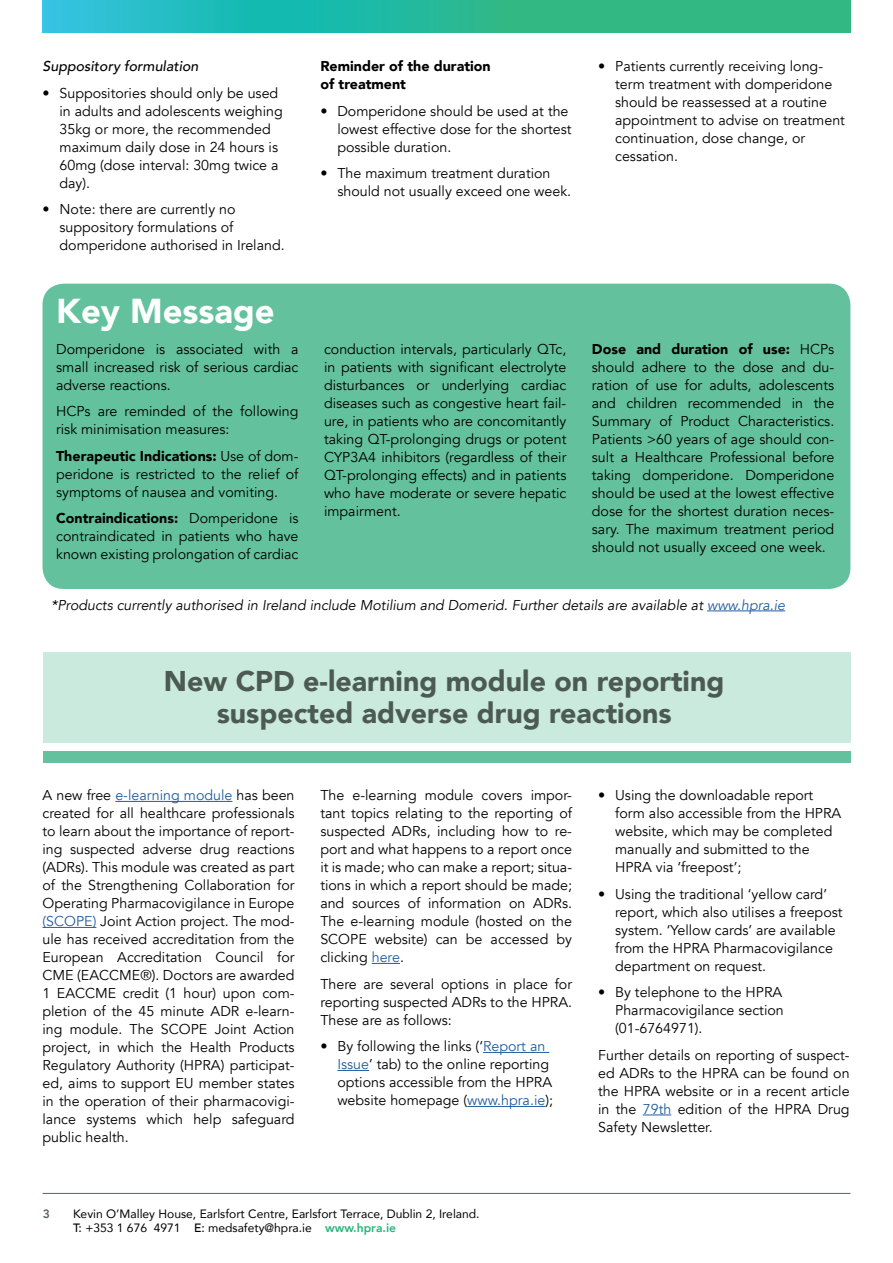
<style>
.page{position:relative;width:893px;height:1263px;background:#fff}
.page>*{position:absolute;margin:0;border:0;box-sizing:border-box;transform-origin:0 0}
.t1{font:900 34.5px "Avenir";color:#fff}
.t2{font:900 28.5px/31.5px "Avenir";color:#4c5a52;text-align:center}
.t3{font:14.25px/18px "Avenir";color:#000;text-align:justify}
.t4{font:italic 14.25px "Avenir";color:#000}
.t5{font:900 14.25px/18px "Avenir";color:#000}
.t6{font:italic 500 14.25px "Avenir";color:#000}
.t7{font:12.15px/14.5px "Avenir";color:#000}
.t8{font:800 12px "Avenir";color:#576363}
.s1{font-weight:900}
.s2{color:#215e9e}
.s3{font-weight:500}
.s4{font-weight:800;color:#27b67c}
</style>
<div class="page">
<svg style="left:43px;top:0;width:807px;height:32px;background:#29ba9f"></svg>
<hr style="left:43px;top:1193px;width:807px;height:1px;background:#576363">
<hr style="left:115px;top:801px;width:117px;height:1px;background:#215e9e">
<hr style="left:43px;top:927px;width:53px;height:1px;background:#215e9e">
<svg style="left:372px;top:963px;width:28px;height:1px"></svg>
<hr style="left:483px;top:1052px;width:66px;height:1px;background:#215e9e">
<hr style="left:337px;top:1070px;width:32px;height:1px;background:#215e9e">
<hr style="left:467px;top:1106px;width:78px;height:1px;background:#215e9e">
<svg style="left:643px;top:1114px;width:28px;height:1px"></svg>
<div style="left:43px;top:284px;width:807px;height:305px;background:#63c29d;border-radius:21px"></div>
<hr style="left:707px;top:610px;width:78px;height:1px;background:#215e9e">
<div style="left:43px;top:652px;width:807px;height:91px;background:#c9eadd"></div>
<div style="left:43px;top:752px;width:807px;height:11px;background:#63c29d"></div>
<p class="t6" style="left:43px;top:58px;width:158px">Suppository formulation</p>
<p class="t3" style="left:60px;top:84px;width:225px;text-align:left;text-indent:-17px">• Suppositories should only be used in adults and adolescents weighing<br>35kg or more, the recommended maximum daily dose in 24 hours is<br>60mg (dose interval: 30mg twice a day).</p>
<p class="t3" style="left:60px;top:200px;width:227px;text-align:left;text-indent:-17px">• Note: there are currently no suppository formulations of domperidone authorised in Ireland.</p>
<h1 class="t1" style="left:56px;top:281px;width:220px">Key Message</h1>
<p class="t3" style="left:56px;top:340px;width:244px">Domperidone is associated with a small increased risk of serious cardiac adverse reactions.</p>
<p class="t3" style="left:56px;top:402px;width:244px">HCPs are reminded of the following risk minimisation measures:</p>
<p class="t3" style="left:56px;top:447px;width:244px"><span class="s1">Therapeutic Indications:</span> Use of dom&shy;peridone is restricted to the relief of symptoms of nausea and vomiting.</p>
<p class="t3" style="left:56px;top:509px;width:244px"><span class="s1">Contraindications:</span> Domperidone is contraindicated in patients who have known existing prolongation of cardiac</p>
<p class="t5" style="left:320px;top:57px;width:172px">Reminder of the duration of treatment</p>
<p class="t3" style="left:337px;top:102px;width:236px;text-align:left;text-indent:-17px">• Domperidone should be used at the lowest effective dose for the shortest possible duration.</p>
<p class="t3" style="left:337px;top:164px;width:235px;text-indent:-17px">• The maximum treatment duration should not usually exceed one week.</p>
<p class="t3" style="left:615px;top:57px;width:231px;text-align:left;text-indent:-17px">• Patients currently receiving long&shy;term treatment with domperidone should be reassessed at a routine appointment to advise on treatment continuation, dose change, or cessation.</p>
<p class="t3" style="left:324px;top:340px;width:244px">conduction intervals, particularly QTc, in patients with significant electrolyte disturbances or underlying cardiac diseases such as congestive heart fail&shy;ure, in patients who are concomitantly taking QT-prolonging drugs or potent CYP3A4 inhibitors (regardless of their QT-prolonging effects) and in patients who have moderate or severe hepatic impairment.</p>
<p class="t3" style="left:592px;top:340px;width:244px"><span class="s1">Dose and duration of use:</span> HCPs should adhere to the dose and du&shy;ration of use for adults, adolescents and children recommended in the Summary of Product Characteristics.<br>Patients &gt;60 years of age should con&shy;sult a Healthcare Professional before taking domperidone. Domperidone should be used at the lowest effective dose for the shortest duration neces&shy;sary. The maximum treatment period should not usually exceed one week.</p>
<p class="t4" style="left:51px;top:596px;width:736px">*Products currently authorised in Ireland include Motilium and Domerid. Further details are available at <span class="s2">www.hpra.ie</span></p>
<h2 class="t2" style="left:164px;top:665px;width:562px">New CPD e-learning module on reporting suspected adverse drug reactions</h2>
<p class="t3" style="left:43px;top:787px;width:254px">A new free <span class="s2">e-learning module</span> has been created for all healthcare professionals to learn about the importance of report&shy;ing suspected adverse drug reactions (ADRs). This module was created as part of the Strengthening Collaboration for Operating Pharmacovigilance in Europe <span class="s2">(SCOPE)</span> Joint Action project. The mod&shy;ule has received accreditation from the European Accreditation Council for CME (EACCME®). Doctors are awarded 1 EACCME credit (1 hour) upon com&shy;pletion of the 45 minute ADR e-learn&shy;ing module. The SCOPE Joint Action project, in which the Health Products Regulatory Authority (HPRA) participat&shy;ed, aims to support EU member states in the operation of their pharmacovigi&shy;lance systems which help safeguard public health.</p>
<p class="t3" style="left:320px;top:787px;width:253px">The e-learning module covers impor&shy;tant topics relating to the reporting of suspected ADRs, including how to re&shy;port and what happens to a report once it is made; who can make a report; situa&shy;tions in which a report should be made; and sources of information on ADRs.<br>The e-learning module (hosted on the SCOPE website) can be accessed by clicking <span class="s2">here</span>.</p>
<p class="t3" style="left:320px;top:975px;width:253px">There are several options in place for reporting suspected ADRs to the HPRA.<br>These are as follows:</p>
<p class="t3" style="left:337px;top:1038px;width:217px;text-align:left;text-indent:-17px">• By following the links (‘<span class="s2">Report an Issue</span>’ tab) to the online reporting options accessible from the HPRA website homepage (<span class="s2">www.hpra.ie</span>);</p>
<p class="t8" style="left:43px;top:1204px;width:9px">3</p>
<p class="t7" style="left:73px;top:1206px;width:408px">Kevin O’Malley House, Earlsfort Centre, Earlsfort Terrace, Dublin 2, Ireland.<br><span class="s3">T:</span> +353 1 676 4971 <span class="s3">E:</span> medsafety@hpra.ie <span class="s4">www.hpra.ie</span></p>
<p class="t3" style="left:615px;top:787px;width:228px;text-align:left;text-indent:-17px">• Using the downloadable report form also accessible from the HPRA website, which may be completed manually and submitted to the<br>HPRA via ‘freepost’;</p>
<p class="t3" style="left:615px;top:885px;width:229px;text-align:left;text-indent:-17px">• Using the traditional ‘yellow card’ report, which also utilises a freepost system. ‘Yellow cards’ are available from the HPRA Pharmacovigilance department on request.</p>
<p class="t3" style="left:615px;top:984px;width:170px;text-indent:-17px">• By telephone to the HPRA Pharmacovigilance section (01-6764971).</p>
<p class="t3" style="left:598px;top:1046px;width:253px">Further details on reporting of suspect&shy;ed ADRs to the HPRA can be found on the HPRA website or in a recent article in the <span class="s2">79th</span> edition of the HPRA Drug Safety Newsletter.</p>
</div>
